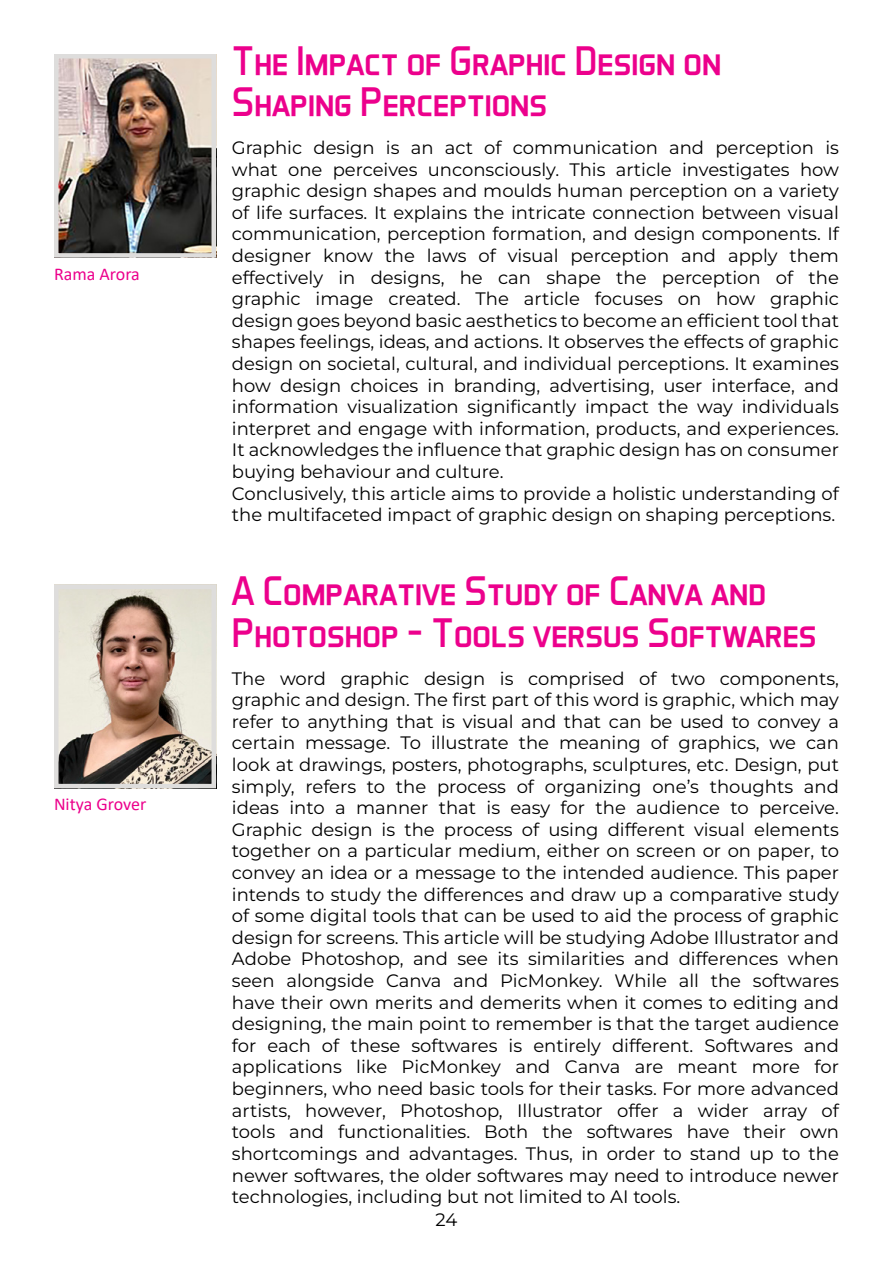
<style>
.page{position:relative;width:893px;height:1263px;background:#fff}
.page>*{position:absolute;margin:0;border:0;box-sizing:border-box;transform-origin:0 0}
.t1{font:42px/41.4px "Aero Matics Display";color:#ec008c}
.t2{font:18px/21.6px "Montserrat";color:#000;text-align:justify}
.t3{font:18px "Calibri";color:#ec008c}
</style>
<div class="page">
<img style="left:59px;top:590px;width:152px;height:193px">
<div style="left:54px;top:585px;width:162px;height:203px;border:4px solid #dedddc"></div>
<img style="left:59px;top:59px;width:152px;height:194px">
<div style="left:54px;top:54px;width:162px;height:204px;border:4px solid #dedddc"></div>
<p class="t3" style="left:54px;top:261px;width:87px">Rama Arora</p>
<p class="t3" style="left:54px;top:792px;width:94px">Nitya Grover</p>
<h1 class="t1" style="left:232px;top:39px;width:491px">The Impact of Graphic Design on<br>Shaping Perceptions</h1>
<p class="t2" style="left:232px;top:136px;width:608px;text-align:left">Graphic design is an act of communication and perception is what one perceives unconsciously. This article investigates how graphic design shapes and moulds human perception on a variety of life surfaces. It explains the intricate connection between visual communication, perception formation, and design components. If designer know the laws of visual perception and apply them effectively in designs, he can shape the perception of the graphic image created. The article focuses on how graphic design goes beyond basic aesthetics to become an efficient tool that shapes feelings, ideas, and actions. It observes the effects of graphic design on societal, cultural, and individual perceptions. It examines how design choices in branding, advertising, user interface, and information visualization significantly impact the way individuals interpret and engage with information, products, and experiences.<br>It acknowledges the influence that graphic design has on consumer buying behaviour and culture.<br>Conclusively, this article aims to provide a holistic understanding of the multifaceted impact of graphic design on shaping perceptions.</p>
<h1 class="t1" style="left:232px;top:569px;width:586px">A Comparative Study of Canva and<br>Photoshop – Tools versus Softwares</h1>
<p class="t2" style="left:232px;top:667px;width:609px">The word graphic design is comprised of two components, graphic and design. The first part of this word is graphic, which may refer to anything that is visual and that can be used to convey a certain message. To illustrate the meaning of graphics, we can look at drawings, posters, photographs, sculptures, etc. Design, put simply, refers to the process of organizing one’s thoughts and ideas into a manner that is easy for the audience to perceive.<br>Graphic design is the process of using different visual elements together on a particular medium, either on screen or on paper, to convey an idea or a message to the intended audience. This paper intends to study the differences and draw up a comparative study of some digital tools that can be used to aid the process of graphic design for screens. This article will be studying Adobe Illustrator and Adobe Photoshop, and see its similarities and differences when seen alongside Canva and PicMonkey. While all the softwares have their own merits and demerits when it comes to editing and designing, the main point to remember is that the target audience for each of these softwares is entirely different. Softwares and applications like PicMonkey and Canva are meant more for beginners, who need basic tools for their tasks. For more advanced artists, however, Photoshop, Illustrator offer a wider array of tools and functionalities. Both the softwares have their own shortcomings and advantages. Thus, in order to stand up to the newer softwares, the older softwares may need to introduce newer technologies, including but not limited to AI tools.</p>
<p class="t2" style="left:436px;top:1209px;width:23px">24</p>
</div>
